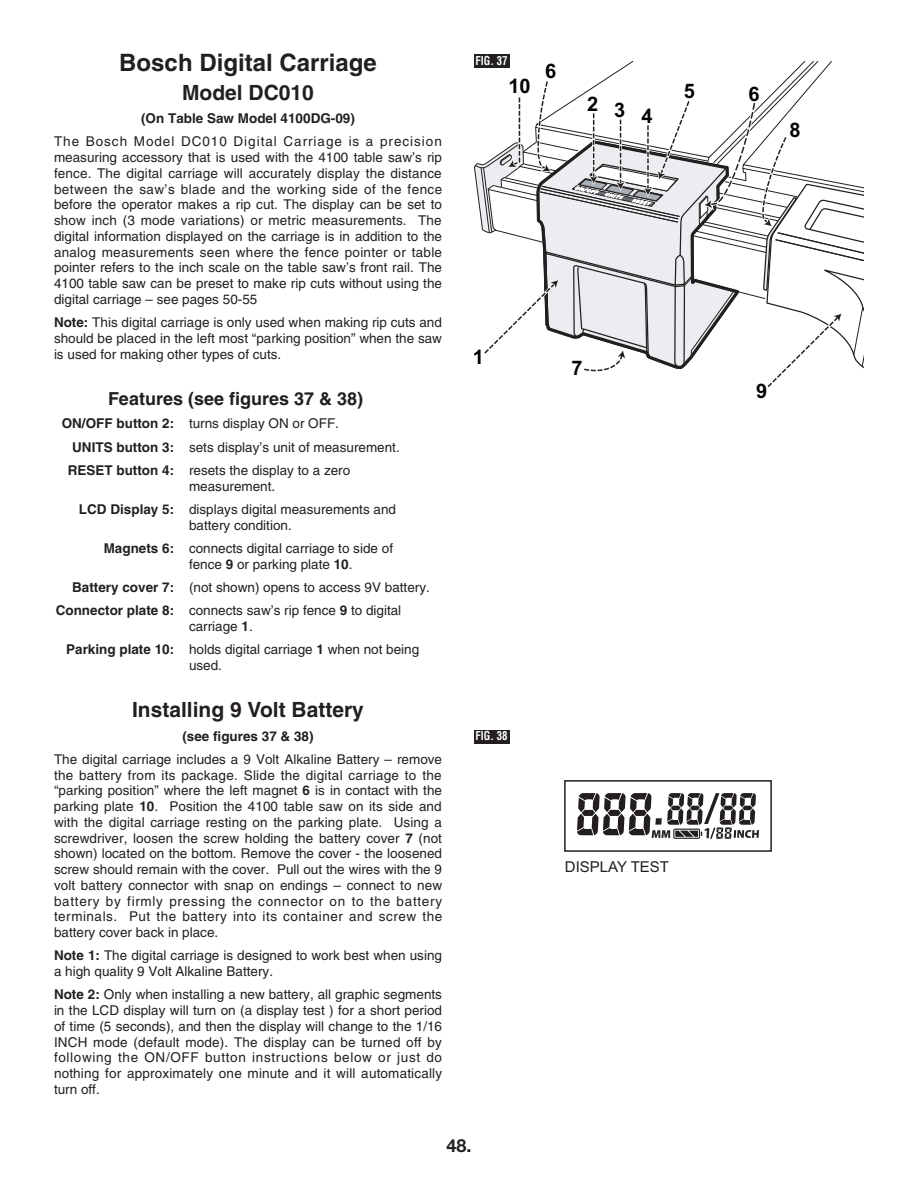
<style>
.page{position:relative;width:918px;height:1188px;background:#fff}
.page>*{position:absolute;margin:0;border:0;box-sizing:border-box;transform-origin:0 0}
.t1{font:700 24px "Helvetica";color:#231f20}
.t2{font:700 21px "Helvetica";color:#231f20}
.t3{font:700 20.1px "Arial";color:#040503}
.t4{font:700 18px "Helvetica";color:#231f20}
.t5{font:700 18px "Helvetica Neue";color:#231f20}
.t6{font:15px "Arial";color:#231f20}
.t7{font:13.5px/15.8px "Helvetica";color:#231f20;text-align:justify}
.t8{font:700 13.5px "Helvetica";color:#231f20}
.t9{font:700 condensed 12px "Helvetica";color:#fff;scale:.9 1}
.s1{font-weight:700}
</style>
<div class="page">
<svg style="left:474px;top:60px;width:390px;height:328px"></svg>
<div style="left:474px;top:54px;width:36px;height:14px;background:#231f20"></div>
<svg style="left:577px;top:793px;width:182px;height:46px"></svg>
<div style="left:564px;top:780px;width:208px;height:72px;border:2px solid #231f20"></div>
<div style="left:474px;top:730px;width:36px;height:13px;background:#231f20"></div>
<h1 class="t1" style="left:119px;top:53px;width:259px">Bosch Digital Carriage</h1>
<h2 class="t2" style="left:182px;top:84px;width:133px">Model DC010</h2>
<p class="t8" style="left:141px;top:113px;width:215px">(On Table Saw Model 4100DG-09)</p>
<p class="t7" style="left:54px;top:135px;width:390px">The Bosch Model DC010 Digital Carriage is a precision measuring accessory that is used with the 4100 table saw’s rip fence. The digital carriage will accurately display the distance between the saw’s blade and the working side of the fence before the operator makes a rip cut. The display can be set to show inch (3 mode variations) or metric measurements. The digital information displayed on the carriage is in addition to the analog measurements seen where the fence pointer or table pointer refers to the inch scale on the table saw’s front rail. The 4100 table saw can be preset to make rip cuts without using the digital carriage – see pages 50-55</p>
<p class="t7" style="left:54px;top:316px;width:390px"><span class="s1">Note:</span> This digital carriage is only used when making rip cuts and should be placed in the left most “parking position” when the saw is used for making other types of cuts.</p>
<h3 class="t4" style="left:108px;top:392px;width:257px">Features (see figures 37 &amp; 38)</h3>
<p class="t7" style="left:62px;top:417px;width:279px"><span class="s1">ON/OFF button 2:</span> turns display ON or OFF.</p>
<p class="t7" style="left:72px;top:440px;width:329px"><span class="s1">UNITS button 3:</span> sets display’s unit of measurement.</p>
<p class="t7" style="left:68px;top:464px;width:284px"><span class="s1">RESET button 4:</span> resets the display to a zero</p>
<p class="t7" style="left:79px;top:476px;width:319px;line-height:23.2px;text-indent:110px">measurement.<br><span class="s1">LCD Display 5:</span> displays digital measurements and</p>
<p class="t7" style="left:104px;top:515px;width:291px;line-height:23.2px;text-indent:85px">battery condition.<br><span class="s1">Magnets 6:</span> connects digital carriage to side of</p>
<p class="t7" style="left:189px;top:557px;width:165px">fence <span class="s1">9</span> or parking plate <span class="s1">10</span>.</p>
<p class="t7" style="left:72px;top:581px;width:359px"><span class="s1">Battery cover 7:</span> (not shown) opens to access 9V battery.</p>
<p class="t7" style="left:56px;top:604px;width:347px"><span class="s1">Connector plate 8:</span> connects saw’s rip fence <span class="s1">9</span> to digital</p>
<p class="t7" style="left:66px;top:616px;width:355px;line-height:23.2px;text-indent:123px">carriage <span class="s1">1</span>.<br><span class="s1">Parking plate 10:</span> holds digital carriage <span class="s1">1</span> when not being</p>
<p class="t7" style="left:189px;top:659px;width:35px">used.</p>
<h2 class="t2" style="left:132px;top:702px;width:233px">Installing 9 Volt Battery</h2>
<p class="t8" style="left:182px;top:730px;width:133px">(see figures 37 &amp; 38)</p>
<p class="t7" style="left:54px;top:752px;width:390px">The digital carriage includes a 9 Volt Alkaline Battery – remove the battery from its package. Slide the digital carriage to the “parking position” where the left magnet <span class="s1">6</span> is in contact with the parking plate <span class="s1">10</span>. Position the 4100 table saw on its side and with the digital carriage resting on the parking plate. Using a screwdriver, loosen the screw holding the battery cover <span class="s1">7</span> (not shown) located on the bottom. Remove the cover - the loosened screw should remain with the cover. Pull out the wires with the 9 volt battery connector with snap on endings – connect to new battery by firmly pressing the connector on to the battery terminals. Put the battery into its container and screw the battery cover back in place.</p>
<p class="t7" style="left:54px;top:949px;width:390px"><span class="s1">Note 1:</span> The digital carriage is designed to work best when using a high quality 9 Volt Alkaline Battery.</p>
<p class="t7" style="left:54px;top:988px;width:390px"><span class="s1">Note 2:</span> Only when installing a new battery, all graphic segments in the LCD display will turn on (a display test ) for a short period of time (5 seconds), and then the display will change to the 1/16<br>INCH mode (default mode). The display can be turned off by following the ON/OFF button instructions below or just do nothing for approximately one minute and it will automatically turn off.</p>
<p class="t9" style="left:476px;top:53px;width:37px">FIG. 37</p>
<h3 class="t3" style="left:508px;top:73px;width:24px">10</h3>
<h3 class="t3" style="left:545px;top:57px;width:13px">6</h3>
<h3 class="t3" style="left:587px;top:97px;width:67px">234</h3>
<h3 class="t3" style="left:684px;top:78px;width:13px">5</h3>
<h3 class="t3" style="left:748px;top:81px;width:13px">6</h3>
<h3 class="t3" style="left:473px;top:343px;width:13px">1</h3>
<h3 class="t3" style="left:571px;top:355px;width:13px">7</h3>
<h3 class="t3" style="left:756px;top:378px;width:13px">9</h3>
<p class="t9" style="left:476px;top:729px;width:37px">FIG. 38</p>
<p class="t6" style="left:565px;top:859px;width:106px">DISPLAY TEST</p>
<h3 class="t5" style="left:446px;top:1134px;width:27px">48.</h3>
<h3 class="t3" style="left:789px;top:116px;width:13px">8</h3>
</div>
